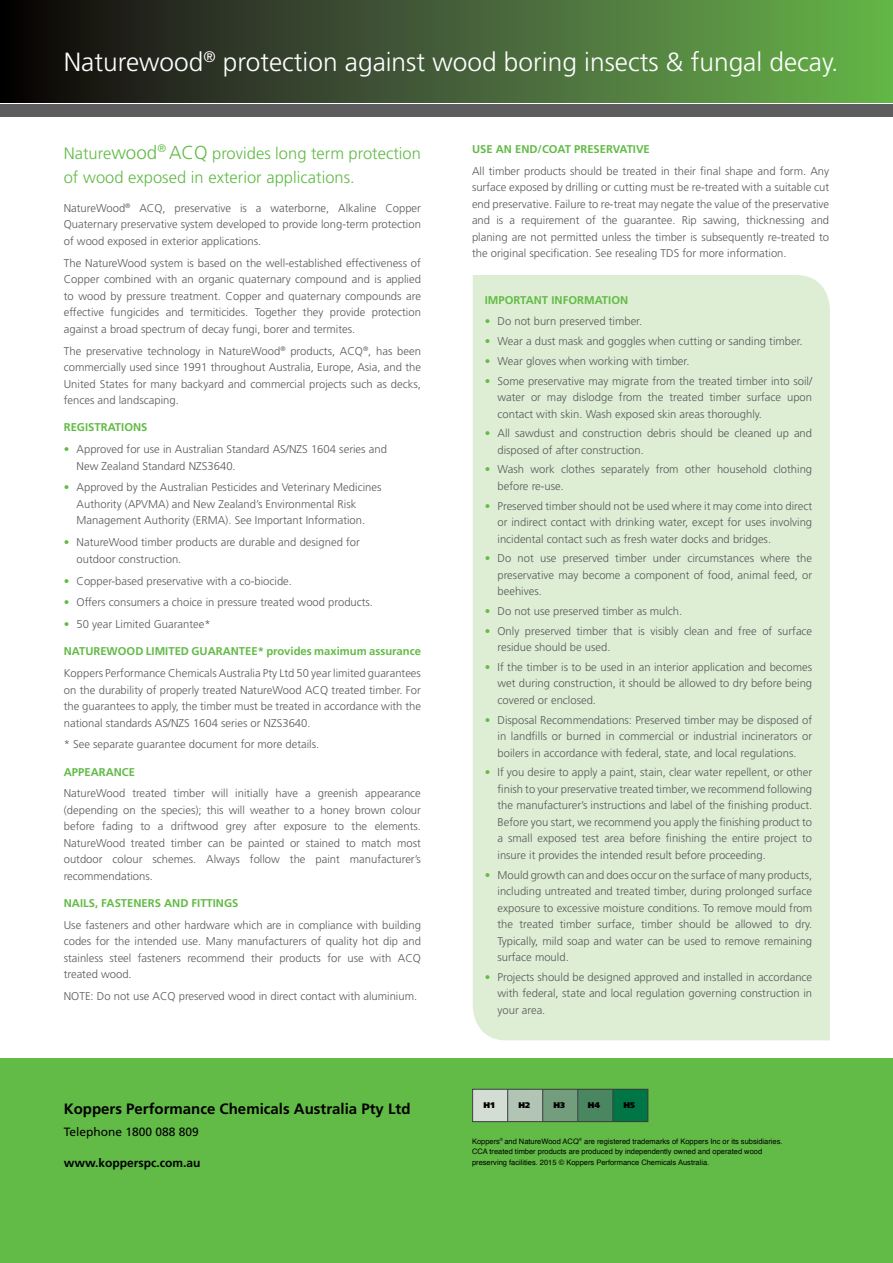
<style>
.page{position:relative;width:893px;height:1263px;background:#fff}
.page>*{position:absolute;margin:0;border:0;box-sizing:border-box;transform-origin:0 0}
.t1{font:300 26.25px "Frutiger LT Std";color:#fff}
.t2{font:300 16.5px/24px "Frutiger LT Std";color:#62bb46}
.t3{font:700 15px "Frutiger LT Std";color:#000}
.t4{font:700 12px "Frutiger LT Std";color:#000}
.t5{font:12px "Frutiger LT Std";color:#000}
.t6{font:300 11.25px/16.5px "Frutiger LT Std";color:#58595b;text-align:justify}
.t7{font:700 11.25px "Frutiger LT Std";color:#62bb46}
.t8{font:900 8.25px "Frutiger";color:#000}
.t9{font:7.5px/10.5px "Helvetica";color:#000}
.s1{font-size:18.75px}
.s2{color:#62bb46}
</style>
<div class="page">
<div style="left:473px;top:275px;width:357px;height:765px;background:#deeed4"></div>
<div style="left:0;top:1059px;width:893px;height:204px;background:#62bb46"></div>
<svg style="left:0;top:0;width:893px;height:102px;background:#3f5d31"></svg>
<div style="left:0;top:104px;width:893px;height:13px;background:#5d5d60"></div>
<div style="left:473px;top:1089px;width:35px;height:32px;background:#d4ddd4"></div>
<div style="left:508px;top:1089px;width:35px;height:32px;background:#b2c5b4"></div>
<div style="left:543px;top:1089px;width:35px;height:32px;background:#749d7e"></div>
<div style="left:578px;top:1089px;width:35px;height:32px;background:#4a8761"></div>
<div style="left:613px;top:1089px;width:35px;height:32px;background:#007647"></div>
<div style="left:472px;top:1089px;width:176px;height:33px;border:1px solid #3a3c3e"></div>
<hr style="left:507px;top:1089px;width:1px;height:33px;background:#3a3c3e">
<hr style="left:542px;top:1089px;width:1px;height:33px;background:#3a3c3e">
<hr style="left:577px;top:1089px;width:1px;height:33px;background:#3a3c3e">
<hr style="left:612px;top:1089px;width:1px;height:33px;background:#3a3c3e">
<h1 class="t1" style="left:64px;top:47px;width:776px">Naturewood<sup>®</sup> protection against wood boring insects &amp; fungal decay.</h1>
<h2 class="t2" style="left:64px;top:141px;width:359px">Nature<span class="s1">wood</span><sup>®</sup> <span class="s1">ACQ</span> provides long term protection of wood exposed in exterior applications.</h2>
<p class="t6" style="left:64px;top:200px;width:359px">NatureWood<sup>®</sup> ACQ, preservative is a waterborne, Alkaline Copper Quaternary preservative system developed to provide long-term protection of wood exposed in exterior applications.</p>
<p class="t6" style="left:64px;top:255px;width:359px">The NatureWood system is based on the well-established effectiveness of Copper combined with an organic quaternary compound and is applied to wood by pressure treatment. Copper and quaternary compounds are effective fungicides and termiticides. Together they provide protection against a broad spectrum of decay fungi, borer and termites.</p>
<p class="t6" style="left:64px;top:343px;width:359px">The preservative technology in NatureWood<sup>®</sup> products, ACQ<sup>®</sup>, has been commercially used since 1991 throughout Australia, Europe, Asia, and the United States for many backyard and commercial projects such as decks, fences and landscaping.</p>
<p class="t7" style="left:64px;top:421px;width:85px">REGISTRATIONS</p>
<p class="t6" style="left:77px;top:441px;width:312px;text-indent:-13px"><span class="s2">•</span> Approved for use in Australian Standard AS/NZS 1604 series and<br>New Zealand Standard NZS3640.</p>
<p class="t6" style="left:77px;top:479px;width:306px;text-align:left;text-indent:-13px"><span class="s2">•</span> Approved by the Australian Pesticides and Veterinary Medicines<br>Authority (APVMA) and New Zealand’s Environmental Risk<br>Management Authority (ERMA). See Important Information.</p>
<p class="t6" style="left:77px;top:534px;width:285px;text-indent:-13px"><span class="s2">•</span> NatureWood timber products are durable and designed for outdoor construction.</p>
<p class="t6" style="left:64px;top:572px;width:230px"><span class="s2">•</span> Copper-based preservative with a co-biocide.</p>
<p class="t6" style="left:64px;top:594px;width:311px"><span class="s2">•</span> Offers consumers a choice in pressure treated wood products.</p>
<p class="t6" style="left:64px;top:616px;width:149px"><span class="s2">•</span> 50 year Limited Guarantee*</p>
<p class="t7" style="left:64px;top:645px;width:359px">NATUREWOOD LIMITED GUARANTEE* provides maximum assurance</p>
<p class="t6" style="left:64px;top:665px;width:359px">Koppers Performance Chemicals Australia Pty Ltd 50 year limited guarantees on the durability of properly treated NatureWood ACQ treated timber. For the guarantees to apply, the timber must be treated in accordance with the national standards AS/NZS 1604 series or NZS3640.</p>
<p class="t6" style="left:64px;top:736px;width:257px">* See separate guarantee document for more details.</p>
<p class="t7" style="left:64px;top:765px;width:73px">APPEARANCE</p>
<p class="t6" style="left:64px;top:785px;width:359px">NatureWood treated timber will initially have a greenish appearance (depending on the species); this will weather to a honey brown colour before fading to a driftwood grey after exposure to the elements.<br>NatureWood treated timber can be painted or stained to match most outdoor colour schemes. Always follow the paint manufacturer’s recommendations.</p>
<p class="t7" style="left:64px;top:896px;width:176px">NAILS, FASTENERS AND FITTINGS</p>
<p class="t6" style="left:64px;top:917px;width:359px">Use fasteners and other hardware which are in compliance with building codes for the intended use. Many manufacturers of quality hot dip and stainless steel fasteners recommend their products for use with ACQ treated wood.</p>
<p class="t6" style="left:64px;top:988px;width:355px">NOTE: Do not use ACQ preserved wood in direct contact with aluminium.</p>
<h3 class="t3" style="left:64px;top:1100px;width:348px">Koppers Performance Chemicals Australia Pty Ltd</h3>
<p class="t5" style="left:64px;top:1125px;width:137px">Telephone 1800 088 809</p>
<p class="t4" style="left:64px;top:1155px;width:138px">www.kopperspc.com.au</p>
<p class="t7" style="left:472px;top:142px;width:179px">USE AN END/COAT PRESERVATIVE</p>
<p class="t6" style="left:472px;top:163px;width:359px">All timber products should be treated in their final shape and form. Any surface exposed by drilling or cutting must be re-treated with a suitable cut end preservative. Failure to re-treat may negate the value of the preservative and is a requirement of the guarantee. Rip sawing, thicknessing and planing are not permitted unless the timber is subsequently re-treated to the original specification. See resealing TDS for more information.</p>
<p class="t7" style="left:485px;top:293px;width:145px">IMPORTANT INFORMATION</p>
<p class="t6" style="left:485px;top:313px;width:159px"><span class="s2">•</span> Do not burn preserved timber.</p>
<p class="t6" style="left:485px;top:333px;width:319px"><span class="s2">•</span> Wear a dust mask and goggles when cutting or sanding timber.</p>
<p class="t6" style="left:485px;top:353px;width:206px"><span class="s2">•</span> Wear gloves when working with timber.</p>
<p class="t6" style="left:497px;top:373px;width:316px;text-indent:-13px"><span class="s2">•</span> Some preservative may migrate from the treated timber into soil/ water or may dislodge from the treated timber surface upon contact with skin. Wash exposed skin areas thoroughly.</p>
<p class="t6" style="left:497px;top:425px;width:316px;text-indent:-13px"><span class="s2">•</span> All sawdust and construction debris should be cleaned up and disposed of after construction.</p>
<p class="t6" style="left:497px;top:461px;width:316px;text-indent:-13px"><span class="s2">•</span> Wash work clothes separately from other household clothing before re-use.</p>
<p class="t6" style="left:497px;top:498px;width:316px;text-indent:-13px"><span class="s2">•</span> Preserved timber should not be used where it may come into direct or indirect contact with drinking water, except for uses involving incidental contact such as fresh water docks and bridges.</p>
<p class="t6" style="left:497px;top:550px;width:316px;text-indent:-13px"><span class="s2">•</span> Do not use preserved timber under circumstances where the preservative may become a component of food, animal feed, or beehives.</p>
<p class="t6" style="left:485px;top:603px;width:199px"><span class="s2">•</span> Do not use preserved timber as mulch.</p>
<p class="t6" style="left:497px;top:623px;width:316px;text-indent:-13px"><span class="s2">•</span> Only preserved timber that is visibly clean and free of surface residue should be used.</p>
<p class="t6" style="left:497px;top:659px;width:316px;text-indent:-13px"><span class="s2">•</span> If the timber is to be used in an interior application and becomes wet during construction, it should be allowed to dry before being covered or enclosed.</p>
<p class="t6" style="left:497px;top:712px;width:316px;text-indent:-13px"><span class="s2">•</span> Disposal Recommendations: Preserved timber may be disposed of in landfills or burned in commercial or industrial incinerators or boilers in accordance with federal, state, and local regulations.</p>
<p class="t6" style="left:497px;top:764px;width:316px;text-indent:-13px"><span class="s2">•</span> If you desire to apply a paint, stain, clear water repellent, or other finish to your preservative treated timber, we recommend following the manufacturer’s instructions and label of the finishing product.<br>Before you start, we recommend you apply the finishing product to a small exposed test area before finishing the entire project to insure it provides the intended result before proceeding.</p>
<p class="t6" style="left:497px;top:866px;width:316px;text-indent:-13px"><span class="s2">•</span> Mould growth can and does occur on the surface of many products, including untreated and treated timber, during prolonged surface exposure to excessive moisture conditions. To remove mould from the treated timber surface, timber should be allowed to dry.<br>Typically, mild soap and water can be used to remove remaining surface mould.</p>
<p class="t6" style="left:497px;top:969px;width:316px;text-indent:-13px"><span class="s2">•</span> Projects should be designed approved and installed in accordance with federal, state and local regulation governing construction in your area.</p>
<p class="t8" style="left:484px;top:1100px;width:12px">H1</p>
<p class="t8" style="left:518px;top:1100px;width:13px">H2</p>
<p class="t8" style="left:553px;top:1100px;width:13px">H3</p>
<p class="t8" style="left:588px;top:1100px;width:14px">H4</p>
<p class="t8" style="left:623px;top:1100px;width:13px">H5</p>
<p class="t9" style="left:472px;top:1136px;width:312px">Koppers<sup>®</sup> and NatureWood ACQ<sup>®</sup> are registered trademarks of Koppers Inc or its subsidiaries.<br>CCA treated timber products are produced by independently owned and operated wood preserving facilities. 2015 © Koppers Performance Chemicals Australia.</p>
</div>
